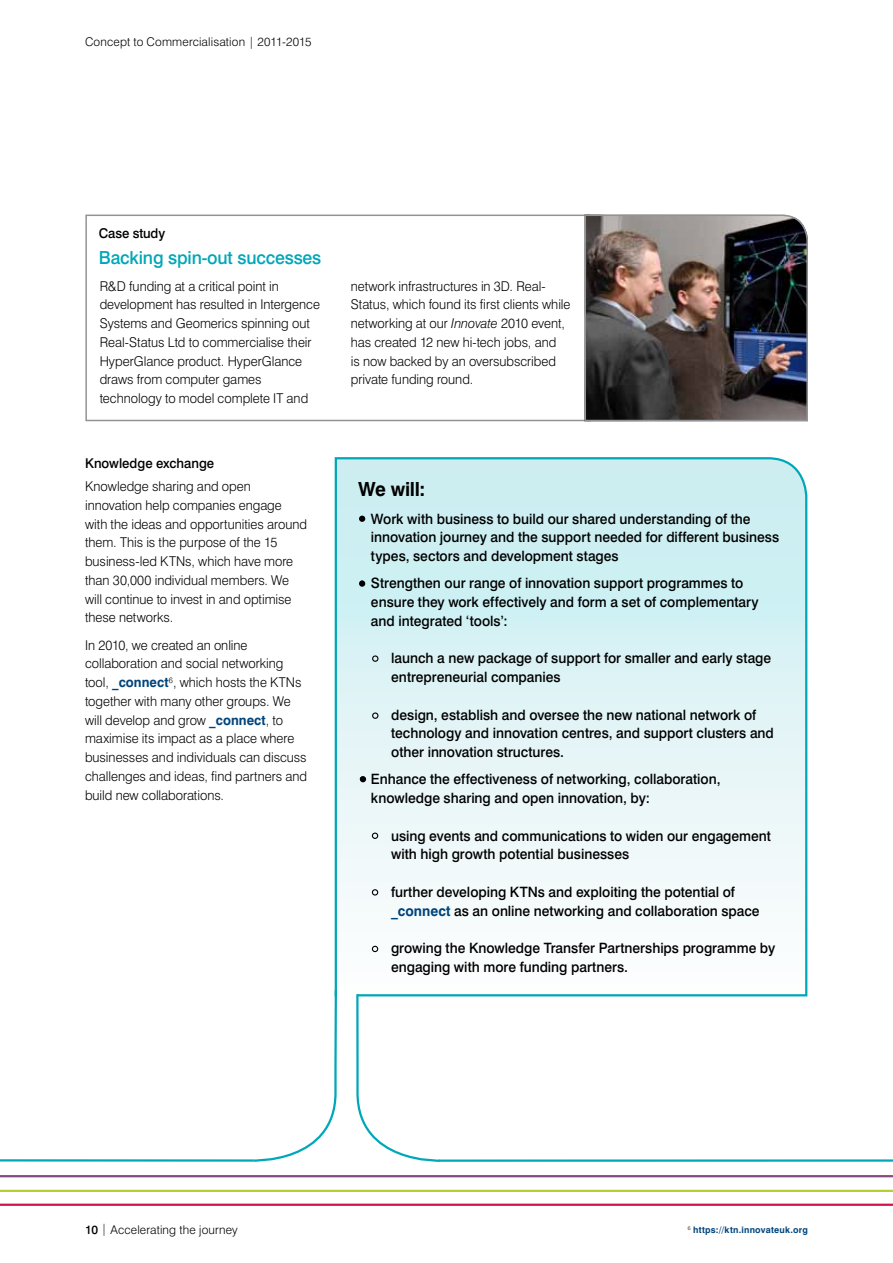
<style>
.page{position:relative;width:893px;height:1263px;background:#fff}
.page>*{position:absolute;margin:0;border:0;box-sizing:border-box;transform-origin:0 0}
.t1{font:700 19.5px "Swiss 721 BT";letter-spacing:-.015em;color:#000}
.t2{font:500 18px "Swiss 721 BT";letter-spacing:-.01em;color:#00a7b8}
.t3{font:500 14.25px/18.8px "Swiss 721 BT";color:#000}
.t4{font:300 13.5px/18.8px "Swiss 721 BT";color:#000}
.t5{font:500 13.5px "Swiss 721 BT";color:#000}
.t6{font:300 12px "Swiss 721 BT";letter-spacing:.015em;color:#000}
.t7{font:700 9px "Swiss 721 BT";letter-spacing:.025em;color:#00447c}
.s1{font-style:italic}
.s2{font-weight:700;color:#00447c}
.s3{font-weight:500}
</style>
<div class="page">
<hr style="left:0;top:1175px;width:893px;height:2px;background:#854b7d">
<hr style="left:0;top:1159px;width:254px;height:3px;background:#00a7b8">
<hr style="left:0;top:1190px;width:893px;height:2px;background:#b6cf2f">
<svg style="left:334px;top:457px;width:474px;height:535px"></svg>
<div style="left:337px;top:991px;width:19px;height:10px;background:#fff"></div>
<hr style="left:0;top:1203px;width:893px;height:3px;background:#d11349">
<div style="left:85px;top:215px;width:506px;height:206px;border:2px solid #919396"></div>
<img style="left:584px;top:214px;width:224px;height:208px">
<svg style="left:356px;top:992px;width:537px;height:170px"></svg>
<svg style="left:252px;top:988px;width:86px;height:174px"></svg>
<div style="left:372px;top:655px;width:6px;height:7px;border:1px solid #000;border-radius:50%"></div>
<div style="left:359px;top:580px;width:6px;height:7px;background:#000;border-radius:50%"></div>
<svg style="left:359px;top:516px;width:6px;height:6px"></svg>
<svg style="left:360px;top:776px;width:6px;height:6px"></svg>
<svg style="left:372px;top:889px;width:6px;height:6px"></svg>
<svg style="left:372px;top:946px;width:6px;height:6px"></svg>
<div style="left:372px;top:832px;width:6px;height:7px;border:1px solid #000;border-radius:50%"></div>
<div style="left:372px;top:712px;width:6px;height:7px;border:1px solid #000;border-radius:50%"></div>
<p class="t6" style="left:85px;top:34px;width:228px">Concept to Commercialisation | 2011-2015</p>
<p class="t5" style="left:99px;top:225px;width:68px">Case study</p>
<h2 class="t2" style="left:99px;top:247px;width:224px">Backing spin-out successes</h2>
<p class="t4" style="left:100px;top:276px;width:222px">R&amp;D funding at a critical point in development has resulted in Intergence Systems and Geomerics spinning out Real-Status Ltd to commercialise their HyperGlance product. HyperGlance draws from computer games technology to model complete IT and</p>
<p class="t4" style="left:351px;top:276px;width:221px">network infrastructures in 3D. Real-Status, which found its first clients while networking at our <span class="s1">Innovate</span> 2010 event, has created 12 new hi-tech jobs, and<br>is now backed by an oversubscribed private funding round.</p>
<p class="t5" style="left:85px;top:455px;width:131px">Knowledge exchange</p>
<p class="t4" style="left:85px;top:477px;width:224px">Knowledge sharing and open innovation help companies engage with the ideas and opportunities around them. This is the purpose of the 15 business-led KTNs, which have more than 30,000 individual members. We will continue to invest in and optimise these networks.</p>
<p class="t4" style="left:85px;top:635px;width:224px">In 2010, we created an online collaboration and social networking tool, <span class="s2">_connect</span><sup>6</sup>, which hosts the KTNs together with many other groups. We will develop and grow <span class="s2">_connect</span>, to maximise its impact as a place where businesses and individuals can discuss challenges and ideas, find partners and build new collaborations.</p>
<h1 class="t1" style="left:358px;top:477px;width:69px">We will:</h1>
<p class="t3" style="left:371px;top:509px;width:410px;text-indent:-13px">• Work with business to build our shared understanding of the innovation journey and the support needed for different business types, sectors and development stages</p>
<p class="t3" style="left:371px;top:574px;width:389px;text-indent:-13px">• Strengthen our range of innovation support programmes to ensure they work effectively and form a set of complementary and integrated ‘tools’:</p>
<p class="t3" style="left:391px;top:649px;width:381px">launch a new package of support for smaller and early stage entrepreneurial companies</p>
<p class="t3" style="left:391px;top:705px;width:384px">design, establish and oversee the new national network of technology and innovation centres, and support clusters and other innovation structures.</p>
<p class="t3" style="left:371px;top:770px;width:351px;text-indent:-13px">• Enhance the effectiveness of networking, collaboration, knowledge sharing and open innovation, by:</p>
<p class="t3" style="left:391px;top:826px;width:382px">using events and communications to widen our engagement with high growth potential businesses</p>
<p class="t3" style="left:391px;top:882px;width:370px">further developing KTNs and exploiting the potential of <span class="s2">_connect</span> as an online networking and collaboration space</p>
<p class="t3" style="left:391px;top:939px;width:386px">growing the Knowledge Transfer Partnerships programme by engaging with more funding partners.</p>
<p class="t6" style="left:85px;top:1222px;width:154px"><span class="s3">10</span> | Accelerating the journey</p>
<p class="t7" style="left:688px;top:1224px;width:121px"><sup>6</sup> https://ktn.innovateuk.org</p>
</div>
